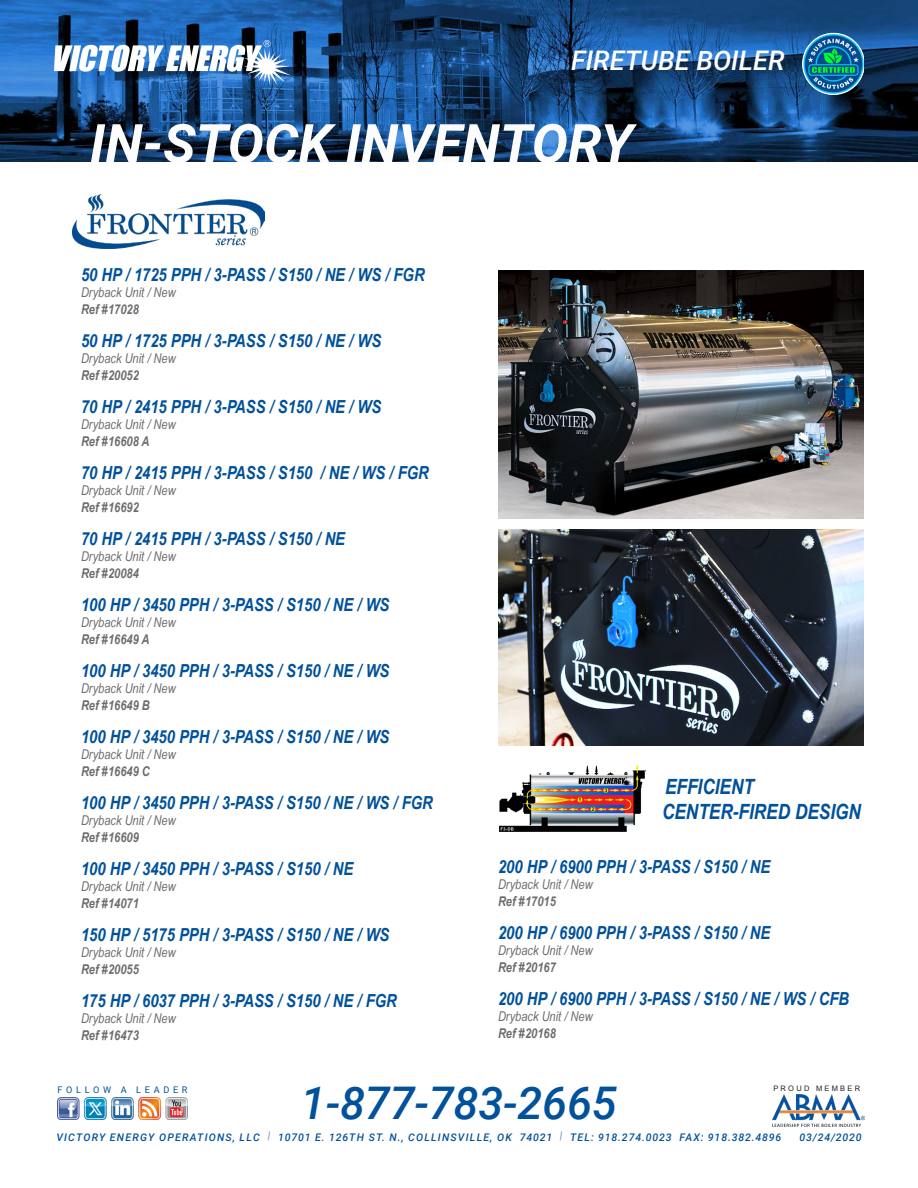
<style>
.page{position:relative;width:918px;height:1188px;background:#fff}
.page>*{position:absolute;margin:0;border:0;box-sizing:border-box;transform-origin:0 0}
.t1{font:italic 700 54px "Roboto";color:#fcfcfc}
.t2{font:italic 500 45px "Roboto";letter-spacing:-.005em;color:#01519b}
.t3{font:italic 500 27px "Roboto";color:#fff}
.t4{font:italic 700 21px "Arial Narrow";color:#01519b}
.t5{font:italic 700 18px "Arial Narrow";color:#01519b}
.t6{font:italic 13.5px/16.5px "Arial Narrow";color:#6c6d70}
.t7{font:italic 500 10.5px "Roboto";letter-spacing:.11em;color:#01519b}
.t8{font:9.15px "Roboto";letter-spacing:.4em;color:#01519b}
.t9{font:7.5px "Arial";letter-spacing:.3em;color:#231f20}
.s1{font-weight:700}
.s2{color:#7b91c4}
</style>
<div class="page">
<img style="left:0;top:0;width:918px;height:162px">
<img style="left:54px;top:40px;width:237px;height:45px">
<img style="left:772px;top:1094px;width:92px;height:32px">
<img style="left:58px;top:1097px;width:129px;height:22px">
<img style="left:803px;top:31px;width:61px;height:63px">
<img style="left:499px;top:270px;width:365px;height:249px">
<img style="left:499px;top:529px;width:365px;height:216px">
<img style="left:73px;top:194px;width:191px;height:54px">
<img style="left:500px;top:764px;width:145px;height:67px">
<p class="t3" style="left:571px;top:42px;width:215px">FIRETUBE BOILER</p>
<h1 class="t1" style="left:90px;top:106px;width:545px">IN-STOCK INVENTORY</h1>
<p class="t5" style="left:81px;top:261px;width:345px">50 HP / 1725 PPH / 3-PASS / S150 / NE / WS / FGR</p>
<p class="t6" style="left:81px;top:284px;width:96px">Dryback Unit / New<br><span class="s1">Ref #17028</span></p>
<p class="t5" style="left:81px;top:327px;width:302px">50 HP / 1725 PPH / 3-PASS / S150 / NE / WS</p>
<p class="t6" style="left:81px;top:350px;width:96px">Dryback Unit / New<br><span class="s1">Ref #20052</span></p>
<p class="t5" style="left:81px;top:393px;width:302px">70 HP / 2415 PPH / 3-PASS / S150 / NE / WS</p>
<p class="t6" style="left:81px;top:416px;width:96px">Dryback Unit / New<br><span class="s1">Ref #16608 A</span></p>
<p class="t5" style="left:81px;top:459px;width:349px">70 HP / 2415 PPH / 3-PASS / S150 / NE / WS / FGR</p>
<p class="t6" style="left:81px;top:482px;width:96px">Dryback Unit / New<br><span class="s1">Ref #16692</span></p>
<p class="t5" style="left:81px;top:525px;width:266px">70 HP / 2415 PPH / 3-PASS / S150 / NE</p>
<p class="t6" style="left:81px;top:548px;width:96px">Dryback Unit / New<br><span class="s1">Ref #20084</span></p>
<p class="t5" style="left:81px;top:591px;width:310px">100 HP / 3450 PPH / 3-PASS / S150 / NE / WS</p>
<p class="t6" style="left:81px;top:614px;width:96px">Dryback Unit / New<br><span class="s1">Ref #16649 A</span></p>
<p class="t5" style="left:81px;top:657px;width:310px">100 HP / 3450 PPH / 3-PASS / S150 / NE / WS</p>
<p class="t6" style="left:81px;top:680px;width:96px">Dryback Unit / New<br><span class="s1">Ref #16649 B</span></p>
<p class="t5" style="left:81px;top:723px;width:310px">100 HP / 3450 PPH / 3-PASS / S150 / NE / WS</p>
<p class="t6" style="left:81px;top:746px;width:96px">Dryback Unit / New<br><span class="s1">Ref #16649 C</span></p>
<p class="t5" style="left:81px;top:789px;width:353px">100 HP / 3450 PPH / 3-PASS / S150 / NE / WS / FGR</p>
<p class="t6" style="left:81px;top:812px;width:96px">Dryback Unit / New<br><span class="s1">Ref #16609</span></p>
<p class="t5" style="left:81px;top:855px;width:274px">100 HP / 3450 PPH / 3-PASS / S150 / NE</p>
<p class="t6" style="left:81px;top:878px;width:96px">Dryback Unit / New<br><span class="s1">Ref #14071</span></p>
<p class="t5" style="left:81px;top:921px;width:310px">150 HP / 5175 PPH / 3-PASS / S150 / NE / WS</p>
<p class="t6" style="left:81px;top:944px;width:96px">Dryback Unit / New<br><span class="s1">Ref #20055</span></p>
<p class="t5" style="left:81px;top:987px;width:317px">175 HP / 6037 PPH / 3-PASS / S150 / NE / FGR</p>
<p class="t6" style="left:81px;top:1010px;width:96px">Dryback Unit / New<br><span class="s1">Ref #16473</span></p>
<p class="t4" style="left:665px;top:770px;width:90px">EFFICIENT</p>
<p class="t4" style="left:662px;top:796px;width:200px">CENTER-FIRED DESIGN</p>
<p class="t5" style="left:498px;top:853px;width:274px">200 HP / 6900 PPH / 3-PASS / S150 / NE</p>
<p class="t6" style="left:498px;top:876px;width:96px">Dryback Unit / New<br><span class="s1">Ref #17015</span></p>
<p class="t5" style="left:498px;top:919px;width:274px">200 HP / 6900 PPH / 3-PASS / S150 / NE</p>
<p class="t6" style="left:498px;top:942px;width:96px">Dryback Unit / New<br><span class="s1">Ref #20167</span></p>
<p class="t5" style="left:498px;top:985px;width:353px">200 HP / 6900 PPH / 3-PASS / S150 / NE / WS / CFB</p>
<p class="t6" style="left:498px;top:1008px;width:96px">Dryback Unit / New<br><span class="s1">Ref #20168</span></p>
<p class="t8" style="left:58px;top:1083px;width:131px">FOLLOW A LEADER</p>
<p class="t9" style="left:773px;top:1083px;width:88px">PROUD MEMBER</p>
<h2 class="t2" style="left:301px;top:1072px;width:317px">1-877-783-2665</h2>
<p class="t7" style="left:56px;top:1130px;width:727px">VICTORY ENERGY OPERATIONS, LLC <span class="s2">|</span> 10701 E. 126TH ST. N., COLLINSVILLE, OK 74021 <span class="s2">|</span> TEL: 918.274.0023 FAX: 918.382.4896</p>
<p class="t7" style="left:799px;top:1130px;width:64px">03/24/2020</p>
</div>
